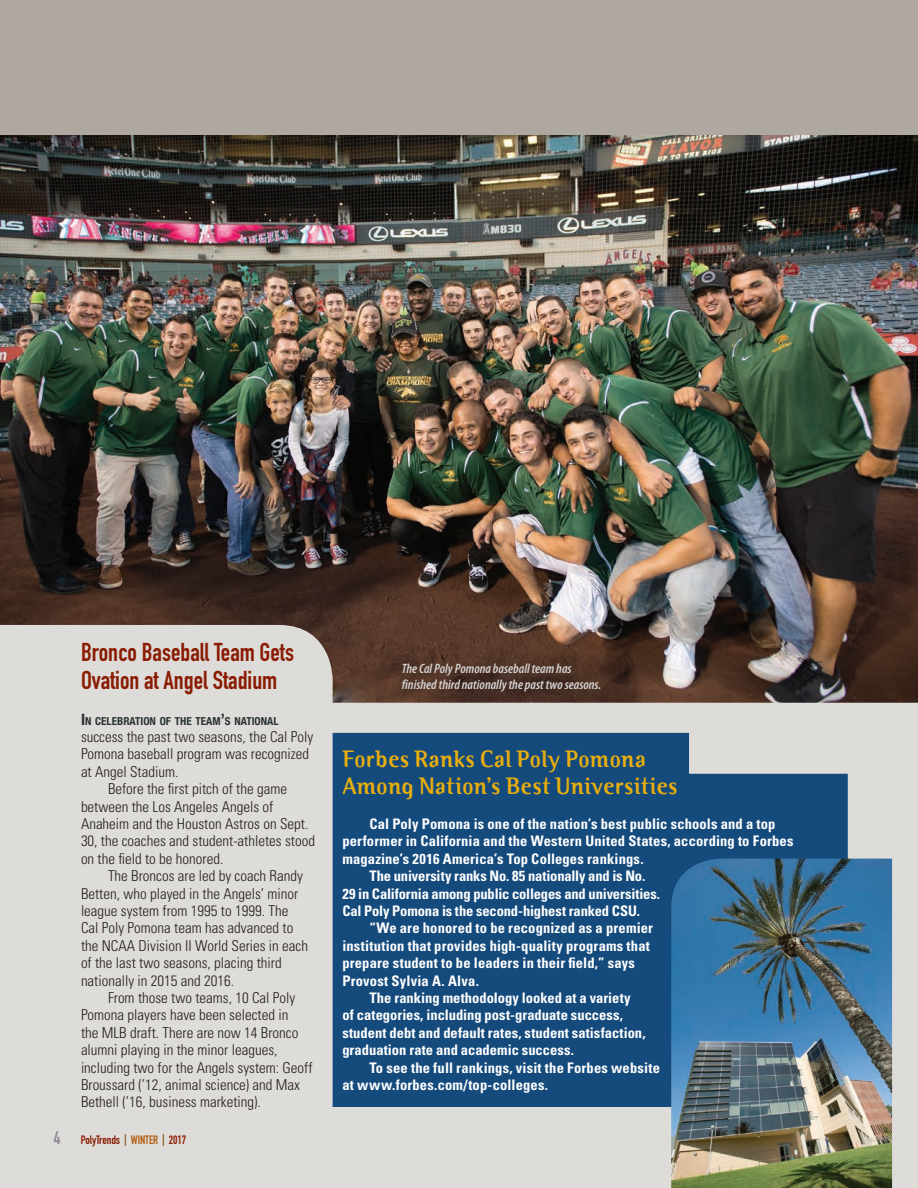
<style>
.page{position:relative;width:918px;height:1188px;background:#fff}
.page>*{position:absolute;margin:0;border:0;box-sizing:border-box;transform-origin:0 0}
.t1{font:25.5px/28.5px "DIN Engschrift Std";color:#891c02}
.t2{font:700 24px "Binary ITC";letter-spacing:.005em;color:#e8ae0f}
.t3{font:300 condensed 15px/17.4px "Univers LT Std";color:#231f20}
.t4{font:700 condensed 14.55px/17.4px "Univers LT Std";letter-spacing:.01em;color:#fff}
.t5{font:700 condensed 14.55px/17.4px "Univers LT Std";letter-spacing:-.01em;color:#fff}
.t6{font:italic 600 condensed 13.65px/15.8px "Myriad Pro";color:#d5d3d3}
.t7{font:12px "DIN Engschrift Std";letter-spacing:-.01em;color:#891c02}
.t8{font:700 condensed 10.95px "Helvetica Neue LT Std";color:#293234}
.s1{font-size:15.75px}
.s2{font-size:18px;color:#8e8995}
.s3{color:#794400}
.s4{color:#b15b10}
</style>
<div class="page">
<div style="left:0;top:32px;width:918px;height:1156px;background:#dedcd9"></div>
<img style="left:0;top:135px;width:918px;height:568px">
<div style="left:0;top:0;width:918px;height:135px;background:#aea8a0"></div>
<div style="left:333px;top:733px;width:515px;height:374px;background:#144a7c"></div>
<img style="left:671px;top:859px;width:221px;height:329px">
<p class="t1" style="left:81px;top:638px;width:215px">Bronco Baseball Team Gets<br>Ovation at Angel Stadium</p>
<p class="t8" style="left:81px;top:714px;width:199px"><span class="s1">I</span> N CELEBRATION OF THE TEAM<span class="s1">’</span>S NATIONAL</p>
<p class="t3" style="left:81px;top:728px;width:234px">success the past two seasons, the Cal Poly<br>Pomona baseball program was recognized at Angel Stadium.</p>
<p class="t3" style="left:81px;top:780px;width:236px;text-indent:27px">Before the first pitch of the game between the Los Angeles Angels of Anaheim and the Houston Astros on Sept.<br>30, the coaches and student-athletes stood on the field to be honored.</p>
<p class="t3" style="left:81px;top:867px;width:229px;text-indent:27px">The Broncos are led by coach Randy Betten, who played in the Angels’ minor league system from 1995 to 1999. The Cal Poly Pomona team has advanced to the NCAA Division II World Series in each of the last two seasons, placing third nationally in 2015 and 2016.</p>
<p class="t3" style="left:81px;top:989px;width:233px;text-indent:27px">From those two teams, 10 Cal Poly Pomona players have been selected in<br>the MLB draft. There are now 14 Bronco alumni playing in the minor leagues, including two for the Angels system: Geoff Broussard (’12, animal science) and Max Bethell (’16, business marketing).</p>
<p class="t7" style="left:54px;top:1133px;width:134px"><span class="s2">4</span> PolyTrends <span class="s3">|</span> <span class="s4">WINTER</span> <span class="s3">|</span> 2017</p>
<p class="t6" style="left:402px;top:661px;width:201px">The Cal Poly Pomona baseball team has finished third nationally the past two seasons.</p>
<p class="t2" style="left:342px;top:745px;width:305px">Forbes Ranks Cal Poly Pomona</p>
<p class="t2" style="left:342px;top:772px;width:337px">Among Nation’s Best Universities</p>
<p class="t4" style="left:342px;top:815px;width:453px;text-indent:27px">Cal Poly Pomona is one of the nation’s best public schools and a top performer in California and the Western United States, according to Forbes magazine’s 2016 America’s Top Colleges rankings.</p>
<p class="t5" style="left:342px;top:867px;width:319px;text-indent:27px">The university ranks No. 85 nationally and is No.<br>29 in California among public colleges and universities.<br>Cal Poly Pomona is the second-highest ranked CSU.</p>
<p class="t4" style="left:342px;top:920px;width:312px;text-indent:27px">“We are honored to be recognized as a premier institution that provides high-quality programs that prepare student to be leaders in their field,” says Provost Sylvia A. Alva.</p>
<p class="t4" style="left:342px;top:989px;width:305px;text-indent:27px">The ranking methodology looked at a variety of categories, including post-graduate success, student debt and default rates, student satisfaction, graduation rate and academic success.</p>
<p class="t4" style="left:342px;top:1059px;width:319px;text-indent:27px">To see the full rankings, visit the Forbes website at www.forbes.com/top-colleges.</p>
</div>
